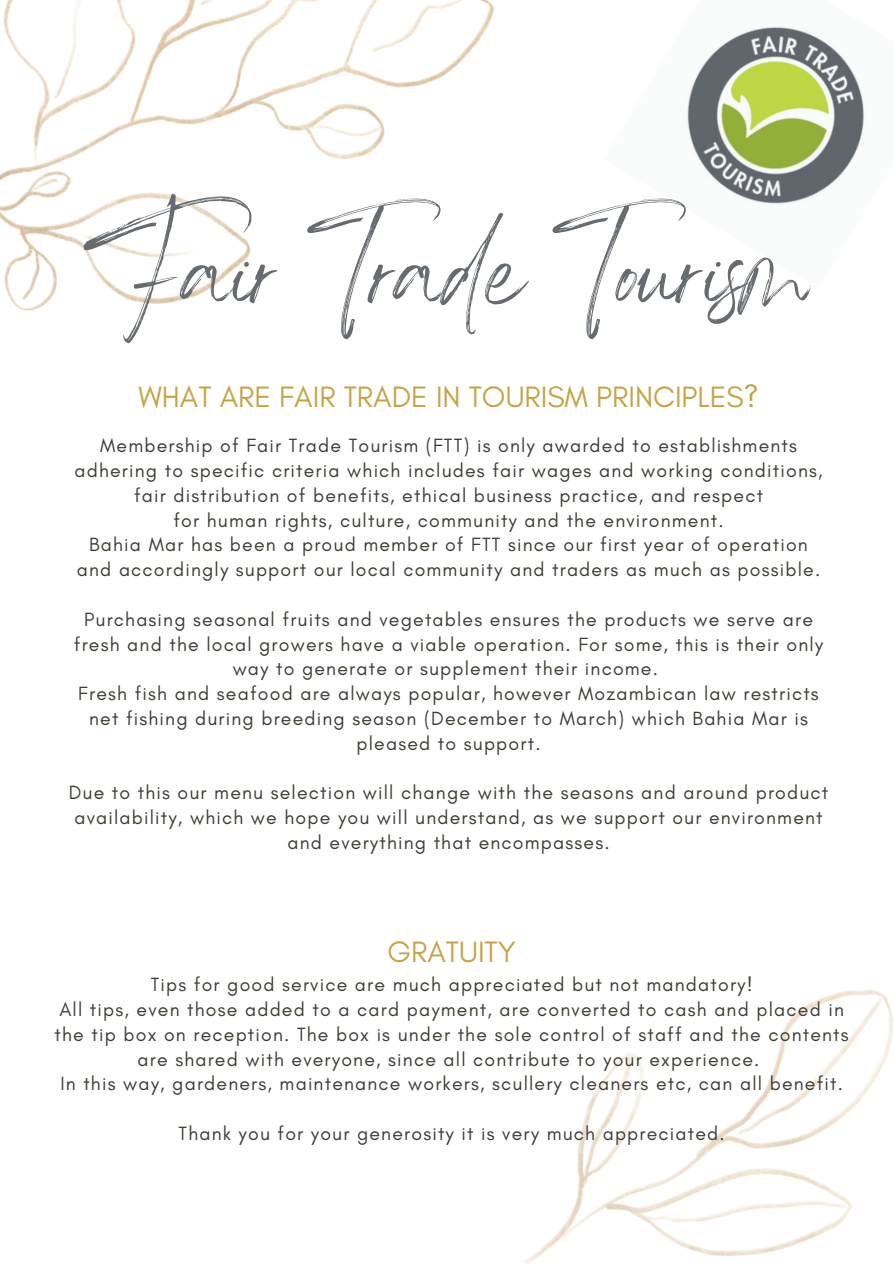
<style>
.page{position:relative;width:894px;height:1264px;background:#fff}
.page>*{position:absolute;margin:0;border:0;box-sizing:border-box;transform-origin:0 0}
.t1{font:150px "Angella White";letter-spacing:-.02em;color:#666b70}
.t2{font:30px "Glacial Indifference";color:#c6a346}
.t3{font:19.5px/24.8px "Glacial Indifference";letter-spacing:.06em;color:#3d3d35;text-align:center}
</style>
<div class="page">
<img style="left:0;top:0;width:494px;height:311px">
<img style="left:525px;top:990px;width:368px;height:273px">
<img style="left:687px;top:26px;width:178px;height:178px">
<p class="t1" style="left:83px;top:177px;width:729px">Fair Trade Tourism</p>
<h1 class="t2" style="left:138px;top:379px;width:621px">WHAT ARE FAIR TRADE IN TOURISM PRINCIPLES?</h1>
<h2 class="t3" style="left:74px;top:433px;width:749px">Membership of Fair Trade Tourism (FTT) is only awarded to establishments adhering to specific criteria which includes fair wages and working conditions, fair distribution of benefits, ethical business practice, and respect</h2>
<p class="t3" style="left:173px;top:507px;width:551px">for human rights, culture, community and the environment.</p>
<p class="t3" style="left:89px;top:532px;width:720px">Bahia Mar has been a proud member of FTT since our first year of operation</p>
<p class="t3" style="left:77px;top:557px;width:744px">and accordingly support our local community and traders as much as possible.</p>
<p class="t3" style="left:74px;top:606px;width:750px">Purchasing seasonal fruits and vegetables ensures the products we serve are fresh and the local growers have a viable operation. For some, this is their only way to generate or supplement their income.</p>
<p class="t3" style="left:78px;top:680px;width:741px">Fresh fish and seafood are always popular, however Mozambican law restricts net fishing during breeding season (December to March) which Bahia Mar is pleased to support.</p>
<p class="t3" style="left:69px;top:779px;width:760px">Due to this our menu selection will change with the seasons and around product availability, which we hope you will understand, as we support our environment and everything that encompasses.</p>
<p class="t2" style="left:387px;top:933px;width:130px">GRATUITY</p>
<p class="t3" style="left:151px;top:972px;width:603px">Tips for good service are much appreciated but not mandatory!</p>
<h2 class="t3" style="left:55px;top:996px;width:795px">All tips, even those added to a card payment, are converted to cash and placed in the tip box on reception. The box is under the sole control of staff and the contents are shared with everyone, since all contribute to your experience.</h2>
<p class="t3" style="left:60px;top:1071px;width:783px">In this way, gardeners, maintenance workers, scullery cleaners etc, can all benefit.</p>
<p class="t3" style="left:178px;top:1120px;width:547px">Thank you for your generosity it is very much appreciated.</p>
</div>
